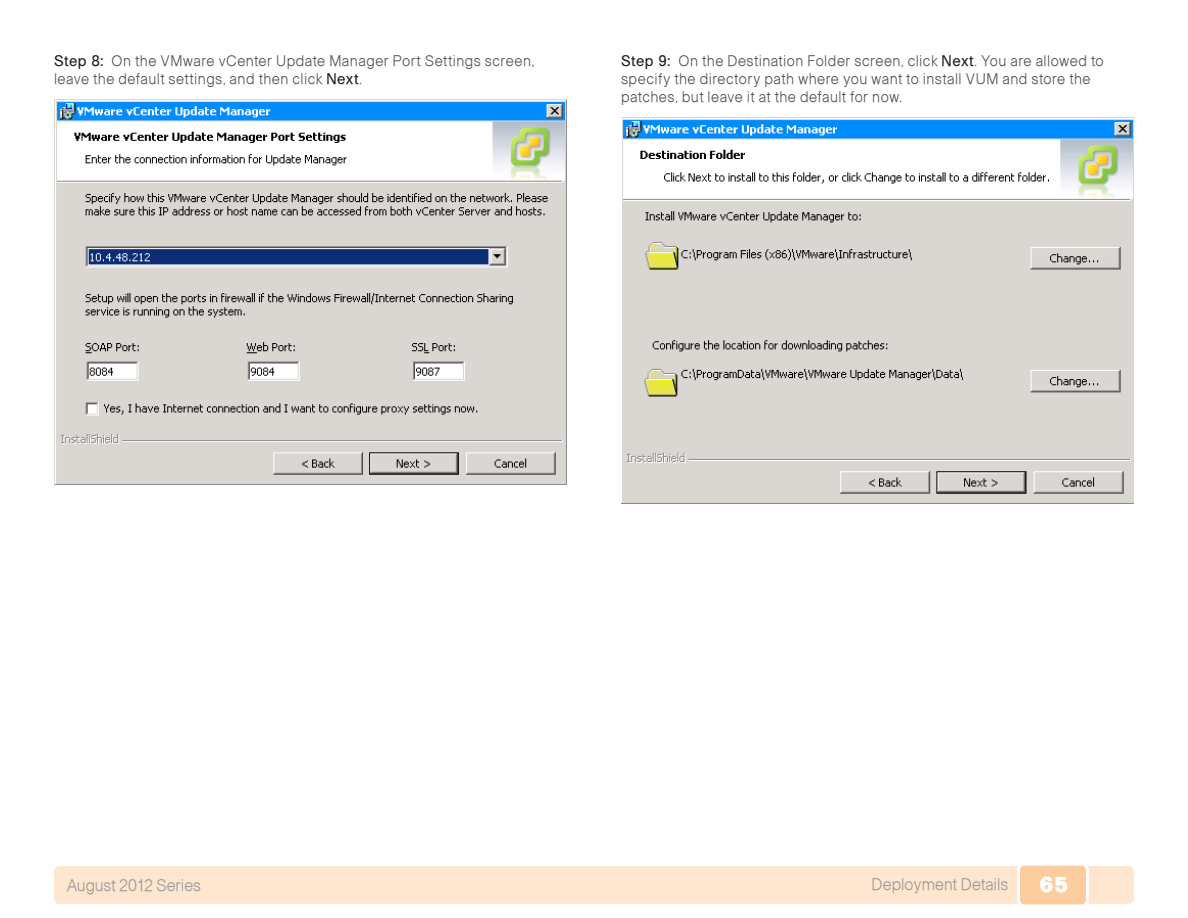
<style>
.page{position:relative;width:1188px;height:918px;background:#fff}
.page>*{position:absolute;margin:0;border:0;box-sizing:border-box;transform-origin:0 0}
.t1{font:900 21px "Cisco";color:#fff}
.t2{font:16.5px "Ciscolight";color:#969696;scale:.95 1}
.t3{font:15px/18px "Ciscolight";letter-spacing:.03em;color:#4d4d4d;scale:.95 1}
.s1{font-family:"Cisco";color:#231f20}
.s2{font-family:"Ciscoregular";color:#231f20}
</style>
<div class="page">
<div style="left:54px;top:866px;width:1080px;height:38px;background:#fee6cf;border-radius:6px"></div>
<div style="left:1019px;top:864px;width:68px;height:42px;background:#fdcd9f;border-radius:6px"></div>
<div style="left:1017px;top:863px;width:72px;height:44px;border:3px solid #fff;border-radius:6px"></div>
<img style="left:54px;top:100px;width:513px;height:385px">
<img style="left:622px;top:119px;width:511px;height:384px">
<p class="t3" style="left:54px;top:51px;width:507px"><span class="s1">Step 8:</span> On the VMware vCenter Update Manager Port Settings screen, leave the default settings, and then click <span class="s2">Next</span>.</p>
<p class="t3" style="left:621px;top:51px;width:510px"><span class="s1">Step 9:</span> On the Destination Folder screen, click <span class="s2">Next</span>. You are allowed to specify the directory path where you want to install VUM and store the patches, but leave it at the default for now.</p>
<p class="t2" style="left:67px;top:875px;width:142px">August 2012 Series</p>
<p class="t2" style="left:872px;top:874px;width:146px">Deployment Details</p>
<h1 class="t1" style="left:1039px;top:872px;width:31px">65</h1>
</div>
